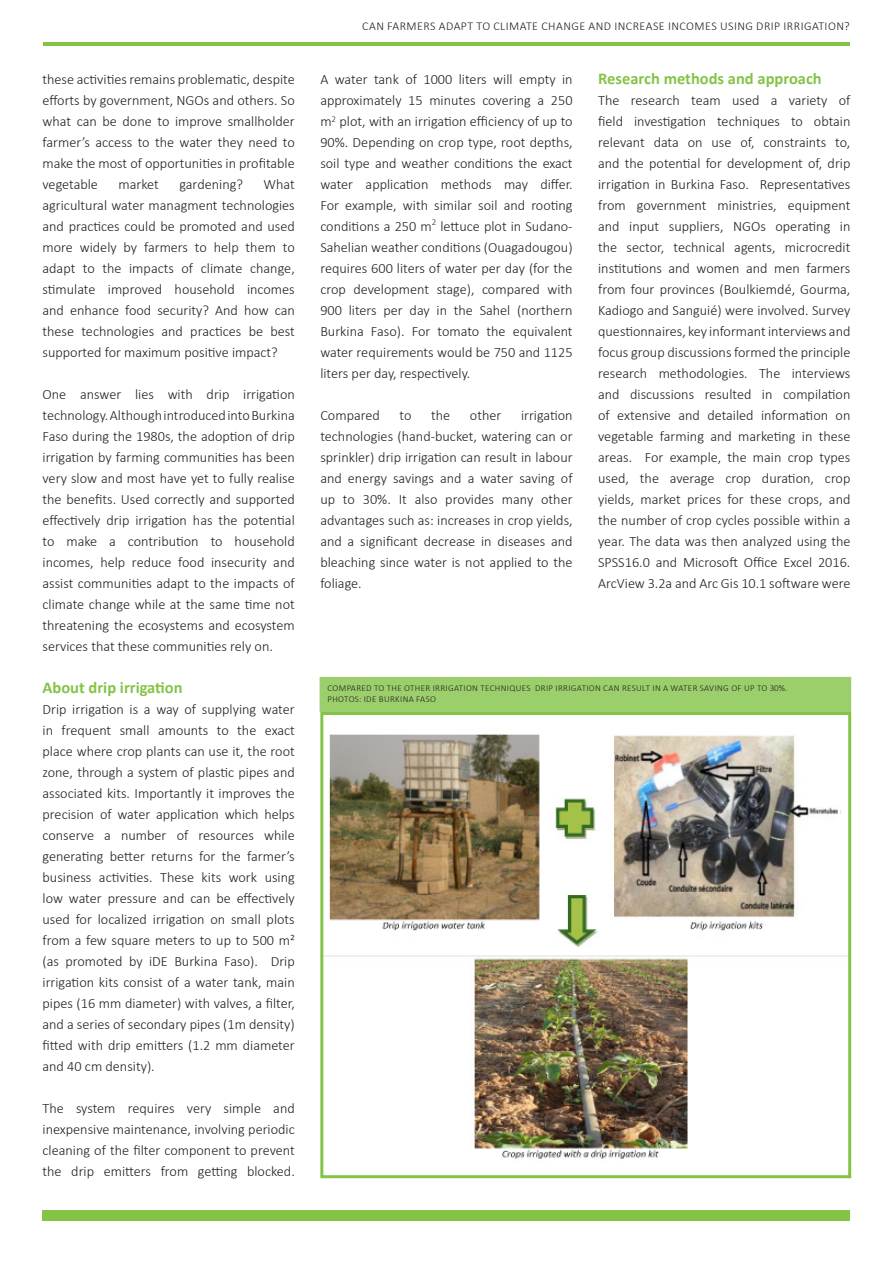
<style>
.page{position:relative;width:893px;height:1263px;background:#fff}
.page>*{position:absolute;margin:0;border:0;box-sizing:border-box;transform-origin:0 0}
.Text_Body{font:700 16.5px "Calibri";color:#83c447}
.Text_Body-2{font:300 14.25px/21px "Calibri";color:#231f20;text-align:justify}
.t1{font:300 12px "Calibri";letter-spacing:.04em;color:#231f20}
.t2{font:300 9px/10.8px "Calibri";letter-spacing:.04em;color:#231f20}
</style>
<div class="page">
<div style="left:43px;top:1210px;width:807px;height:10px;background:#83c447"></div>
<hr style="left:43px;top:43px;width:807px;height:3px;background:#83c447">
<div style="left:320px;top:677px;width:531px;height:35px;background:#9bcf6b"></div>
<img style="left:324px;top:734px;width:523px;height:425px">
<div style="left:320px;top:712px;width:531px;height:466px;border:3px solid #83c447"></div>
<p class="Text_Body-2" style="left:43px;top:69px;width:254px">these activities remains problematic, despite efforts by government, NGOs and others. So what can be done to improve smallholder farmer’s access to the water they need to make the most of opportunities in profitable vegetable</p>
<p class="Text_Body-2" style="left:43px;top:174px;width:254px;text-indent:221px">What agricultural water managment technologies and practices could be promoted and used more widely by farmers to help them to adapt to the impacts of climate change, stimulate improved household incomes and enhance food security? And how can these technologies and practices be best supported for maximum positive impact?</p>
<p class="Text_Body-2" style="left:43px;top:384px;width:254px">One answer lies with drip irrigation technology. Although introduced into Burkina Faso during the 1980s, the adoption of drip irrigation by farming communities has been very slow and most have yet to fully realise the benefits. Used correctly and supported effectively drip irrigation has the potential to make a contribution to household incomes, help reduce food insecurity and assist communities adapt to the impacts of climate change while at the same time not threatening the ecosystems and ecosystem services that these communities rely on.</p>
<p class="Text_Body" style="left:43px;top:677px;width:142px">About drip irrigation</p>
<p class="Text_Body-2" style="left:43px;top:699px;width:254px">Drip irrigation is a way of supplying water in frequent small amounts to the exact place where crop plants can use it, the root zone, through a system of plastic pipes and associated kits. Importantly it improves the precision of water application which helps conserve a number of resources while generating better returns for the farmer’s business activities. These kits work using low water pressure and can be effectively used for localized irrigation on small plots from a few square meters to up to 500 m² (as promoted by iDE Burkina Faso). Drip irrigation kits consist of a water tank, main pipes (16 mm diameter) with valves, a filter, and a series of secondary pipes (1m density) fitted with drip emitters (1.2 mm diameter and 40 cm density).</p>
<p class="Text_Body-2" style="left:43px;top:1098px;width:254px">The system requires very simple and inexpensive maintenance, involving periodic cleaning of the filter component to prevent the drip emitters from getting blocked.</p>
<p class="Text_Body-2" style="left:119px;top:174px;width:42px">market</p>
<p class="Text_Body-2" style="left:180px;top:174px;width:65px">gardening?</p>
<p class="t1" style="left:362px;top:19px;width:489px">CAN FARMERS ADAPT TO CLIMATE CHANGE AND INCREASE INCOMES USING DRIP IRRIGATION?</p>
<p class="Text_Body-2" style="left:320px;top:69px;width:254px">A water tank of 1000 liters will empty in approximately 15 minutes covering a 250 m<sup>2</sup> plot, with an irrigation efficiency of up to 90%. Depending on crop type, root depths, soil type and weather conditions the exact water application methods may differ.<br>For example, with similar soil and rooting conditions a 250 m<sup>2</sup> lettuce plot in Sudano-Sahelian weather conditions (Ouagadougou) requires 600 liters of water per day (for the crop development stage), compared with 900 liters per day in the Sahel (northern Burkina Faso). For tomato the equivalent water requirements would be 750 and 1125 liters per day, respectively.</p>
<p class="Text_Body-2" style="left:320px;top:405px;width:61px">Compared</p>
<p class="Text_Body-2" style="left:400px;top:405px;width:13px">to</p>
<p class="Text_Body-2" style="left:431px;top:405px;width:21px">the</p>
<p class="Text_Body-2" style="left:470px;top:405px;width:33px">other</p>
<p class="Text_Body-2" style="left:320px;top:405px;width:254px;text-indent:201px">irrigation technologies (hand-bucket, watering can or sprinkler) drip irrigation can result in labour and energy savings and a water saving of up to 30%. It also provides many other advantages such as: increases in crop yields, and a significant decrease in diseases and bleaching since water is not applied to the foliage.</p>
<p class="Text_Body" style="left:598px;top:68px;width:225px">Research methods and approach</p>
<p class="Text_Body-2" style="left:598px;top:90px;width:254px">The research team used a variety of field investigation techniques to obtain relevant data on use of, constraints to, and the potential for development of, drip irrigation in Burkina Faso. Representatives from government ministries, equipment and input suppliers, NGOs operating in the sector, technical agents, microcredit institutions and women and men farmers from four provinces (Boulkiemdé, Gourma, Kadiogo and Sanguié) were involved. Survey questionnaires, key informant interviews and focus group discussions formed the principle research methodologies. The interviews and discussions resulted in compilation of extensive and detailed information on vegetable farming and marketing in these areas. For example, the main crop types used, the average crop duration, crop yields, market prices for these crops, and the number of crop cycles possible within a year. The data was then analyzed using the SPSS16.0 and Microsoft Office Excel 2016.<br>ArcView 3.2a and Arc Gis 10.1 software were</p>
<p class="t2" style="left:327px;top:682px;width:461px">COMPARED TO THE OTHER IRRIGATION TECHNIQUES DRIP IRRIGATION CAN RESULT IN A WATER SAVING OF UP TO 30%.<br>PHOTOS: IDE BURKINA FASO</p>
</div>
